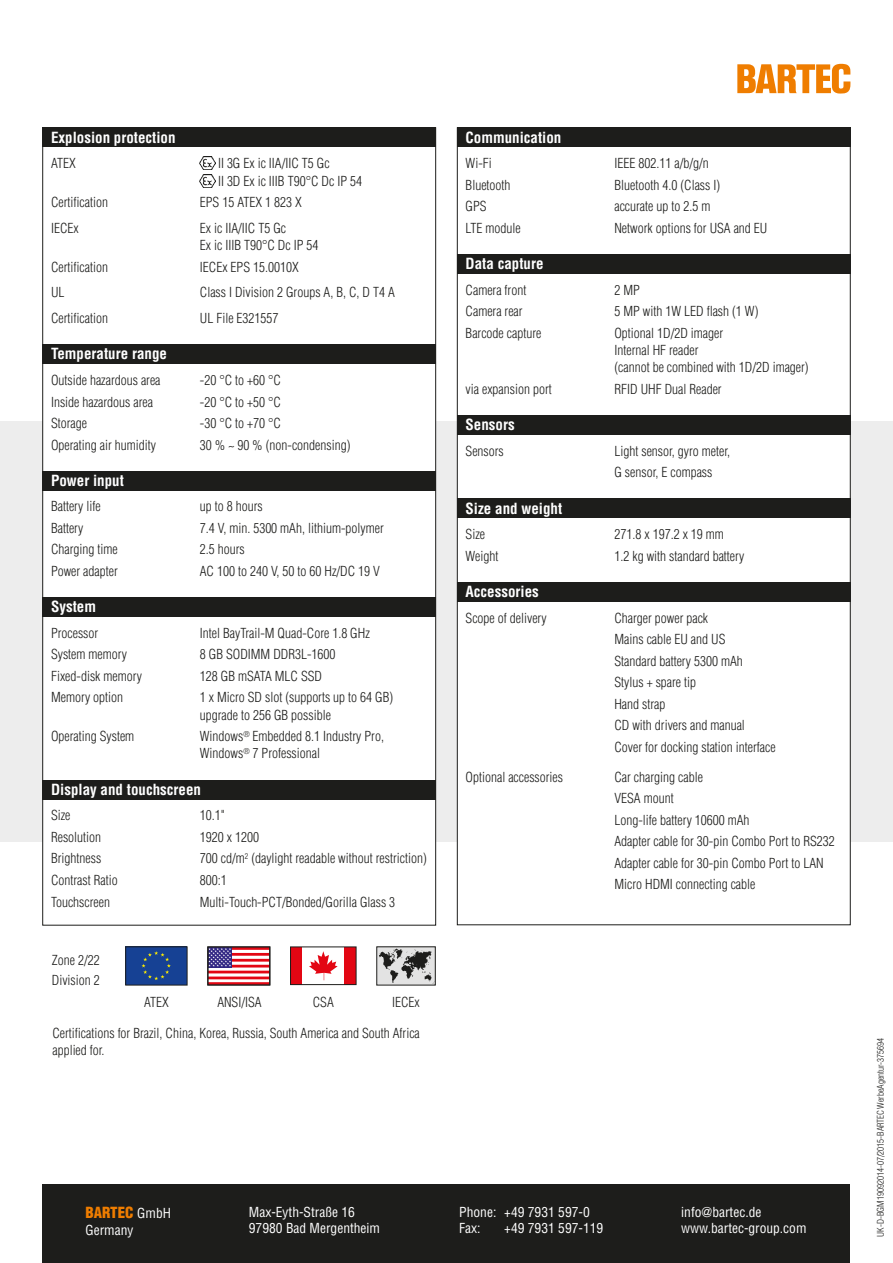
<style>
.page{position:relative;width:893px;height:1263px;background:#fff}
.page>*{position:absolute;margin:0;border:0;box-sizing:border-box;transform-origin:0 0}
.t1{font:700 condensed 15px "Helvetica";color:#fff}
.t2{font:900 condensed 15px "Helvetica";color:#ef7d00}
.t3{font:300 condensed 13.5px/21.5px "Helvetica";color:#1d1d1b}
.t4{font:condensed 13.5px/16.2px "Helvetica";color:#fff}
.t5{font:300 condensed 9px "Helvetica";color:#1d1d1b}
.s1{font-weight:400;font-size:13.5px;color:#fff}
</style>
<div class="page">
<div style="left:0;top:421px;width:893px;height:421px;background:#ededed"></div>
<svg style="left:737px;top:64px;width:113px;height:30px"></svg>
<div style="left:43px;top:128px;width:393px;height:797px;background:#fff"></div>
<div style="left:43px;top:471px;width:393px;height:19px;background:#1d1d1b"></div>
<div style="left:43px;top:128px;width:393px;height:19px;background:#1d1d1b"></div>
<img style="left:200px;top:157px;width:15px;height:13px">
<img style="left:200px;top:174px;width:15px;height:13px">
<div style="left:43px;top:344px;width:393px;height:20px;background:#1d1d1b"></div>
<div style="left:43px;top:597px;width:393px;height:20px;background:#1d1d1b"></div>
<div style="left:43px;top:780px;width:393px;height:19px;background:#1d1d1b"></div>
<div style="left:457px;top:128px;width:393px;height:797px;background:#fff"></div>
<div style="left:457px;top:128px;width:393px;height:19px;background:#1d1d1b"></div>
<div style="left:457px;top:254px;width:393px;height:20px;background:#1d1d1b"></div>
<div style="left:457px;top:498px;width:393px;height:20px;background:#1d1d1b"></div>
<div style="left:457px;top:582px;width:393px;height:20px;background:#1d1d1b"></div>
<div style="left:457px;top:415px;width:393px;height:20px;background:#1d1d1b"></div>
<div style="left:126px;top:947px;width:61px;height:38px;background:#164194"></div>
<svg style="left:142px;top:951px;width:29px;height:29px"></svg>
<img style="left:379px;top:949px;width:54px;height:34px">
<svg style="left:210px;top:952px;width:58px;height:28px"></svg>
<hr style="left:208px;top:947px;width:62px;height:3px;background:#e30613">
<hr style="left:208px;top:953px;width:62px;height:3px;background:#e30613">
<hr style="left:208px;top:959px;width:62px;height:2px;background:#e30613">
<hr style="left:208px;top:965px;width:62px;height:2px;background:#e30613">
<hr style="left:208px;top:971px;width:62px;height:2px;background:#e30613">
<hr style="left:208px;top:976px;width:62px;height:3px;background:#e30613">
<hr style="left:208px;top:982px;width:62px;height:3px;background:#e30613">
<svg style="left:210px;top:949px;width:22px;height:18px"></svg>
<svg style="left:210px;top:949px;width:21px;height:17px"></svg>
<div style="left:208px;top:947px;width:62px;height:38px;border:1px solid #1d1d1b"></div>
<div style="left:291px;top:947px;width:65px;height:37px;background:#e30613"></div>
<div style="left:303px;top:947px;width:41px;height:37px;background:#fff"></div>
<svg style="left:309px;top:951px;width:29px;height:29px"></svg>
<div style="left:290px;top:947px;width:66px;height:38px;border:1px solid #1d1d1b"></div>
<div style="left:42px;top:1184px;width:808px;height:79px;background:#1d1d1b"></div>
<p class="t1" style="left:51px;top:128px;width:126px">Explosion protection</p>
<p class="t3" style="left:51px;top:153px;width:26px">ATEX</p>
<p class="t3" style="left:218px;top:155px;width:146px;line-height:17.2px">II 3G Ex ic IIA/IIC T5 Gc<br>II 3D Ex ic IIIB T90°C Dc IP 54</p>
<p class="t3" style="left:51px;top:191px;width:58px">Certification</p>
<p class="t3" style="left:200px;top:191px;width:103px">EPS 15 ATEX 1 823 X</p>
<p class="t3" style="left:51px;top:217px;width:29px">IECEx</p>
<p class="t3" style="left:200px;top:219px;width:120px;line-height:17.2px">Ex ic IIA/IIC T5 Gc<br>Ex ic IIIB T90°C Dc IP 54</p>
<p class="t3" style="left:51px;top:256px;width:58px">Certification</p>
<p class="t3" style="left:200px;top:256px;width:100px">IECEx EPS 15.0010X</p>
<p class="t3" style="left:51px;top:282px;width:15px">UL</p>
<p class="t3" style="left:200px;top:282px;width:196px">Class I Division 2 Groups A, B, C, D T4 A</p>
<p class="t3" style="left:51px;top:307px;width:58px">Certification</p>
<p class="t3" style="left:200px;top:307px;width:80px">UL File E321557</p>
<p class="t1" style="left:51px;top:345px;width:117px">Temperature range</p>
<p class="t3" style="left:51px;top:369px;width:111px">Outside hazardous area</p>
<p class="t3" style="left:200px;top:369px;width:83px">-20 °C to +60 °C</p>
<p class="t3" style="left:51px;top:391px;width:103px">Inside hazardous area</p>
<p class="t3" style="left:200px;top:391px;width:83px">-20 °C to +50 °C</p>
<p class="t3" style="left:51px;top:412px;width:37px">Storage</p>
<p class="t3" style="left:200px;top:412px;width:83px">-30 °C to +70 °C</p>
<p class="t3" style="left:51px;top:434px;width:106px">Operating air humidity</p>
<p class="t3" style="left:200px;top:434px;width:152px">30 % ~ 90 % (non-condensing)</p>
<p class="t1" style="left:51px;top:471px;width:74px">Power input</p>
<p class="t3" style="left:51px;top:496px;width:51px">Battery life</p>
<p class="t3" style="left:200px;top:496px;width:64px">up to 8 hours</p>
<p class="t3" style="left:51px;top:517px;width:34px">Battery</p>
<p class="t3" style="left:200px;top:517px;width:185px">7.4 V, min. 5300 mAh, lithium-polymer</p>
<p class="t3" style="left:51px;top:539px;width:68px">Charging time</p>
<p class="t3" style="left:200px;top:539px;width:46px">2.5 hours</p>
<p class="t3" style="left:51px;top:560px;width:68px">Power adapter</p>
<p class="t3" style="left:200px;top:560px;width:182px">AC 100 to 240 V, 50 to 60 Hz/DC 19 V</p>
<p class="t1" style="left:51px;top:598px;width:46px">System</p>
<p class="t3" style="left:51px;top:622px;width:49px">Processor</p>
<p class="t3" style="left:200px;top:622px;width:171px">Intel BayTrail-M Quad-Core 1.8 GHz</p>
<p class="t3" style="left:51px;top:644px;width:78px">System memory</p>
<p class="t3" style="left:200px;top:644px;width:137px">8 GB SODIMM DDR3L-1600</p>
<p class="t3" style="left:51px;top:665px;width:92px">Fixed-disk memory</p>
<p class="t3" style="left:200px;top:665px;width:124px">128 GB mSATA MLC SSD</p>
<p class="t3" style="left:51px;top:687px;width:74px">Memory option</p>
<p class="t3" style="left:200px;top:689px;width:195px;line-height:17.2px">1 x Micro SD slot (supports up to 64 GB) upgrade to 256 GB possible</p>
<p class="t3" style="left:51px;top:725px;width:85px">Operating System</p>
<p class="t3" style="left:200px;top:728px;width:186px;line-height:17.2px">Windows<sup>®</sup> Embedded 8.1 Industry Pro,<br>Windows<sup>®</sup> 7 Professional</p>
<p class="t1" style="left:51px;top:780px;width:151px">Display and touchscreen</p>
<p class="t3" style="left:51px;top:805px;width:21px">Size</p>
<p class="t3" style="left:200px;top:805px;width:27px">10.1"</p>
<p class="t3" style="left:51px;top:826px;width:52px">Resolution</p>
<p class="t3" style="left:200px;top:826px;width:61px">1920 x 1200</p>
<p class="t3" style="left:51px;top:848px;width:52px">Brightness</p>
<p class="t3" style="left:200px;top:848px;width:228px">700 cd/m<sup>2</sup> (daylight readable without restriction)</p>
<p class="t3" style="left:51px;top:869px;width:68px">Contrast Ratio</p>
<p class="t3" style="left:200px;top:869px;width:28px">800:1</p>
<p class="t3" style="left:51px;top:891px;width:60px">Touchscreen</p>
<p class="t3" style="left:200px;top:891px;width:197px">Multi-Touch-PCT/Bonded/Gorilla Glass 3</p>
<p class="t3" style="left:52px;top:949px;width:49px;line-height:20.4px">Zone 2/22<br>Division 2</p>
<p class="t3" style="left:144px;top:991px;width:26px">ATEX</p>
<p class="t3" style="left:217px;top:991px;width:46px">ANSI/ISA</p>
<p class="t3" style="left:313px;top:991px;width:23px">CSA</p>
<p class="t3" style="left:392px;top:991px;width:29px">IECEx</p>
<p class="t1" style="left:466px;top:128px;width:97px">Communication</p>
<p class="t3" style="left:466px;top:153px;width:28px">Wi-Fi</p>
<p class="t3" style="left:614px;top:153px;width:96px">IEEE 802.11 a/b/g/n</p>
<p class="t3" style="left:466px;top:174px;width:46px">Bluetooth</p>
<p class="t3" style="left:614px;top:174px;width:107px">Bluetooth 4.0 (Class I)</p>
<p class="t3" style="left:466px;top:196px;width:23px">GPS</p>
<p class="t3" style="left:614px;top:196px;width:97px">accurate up to 2.5 m</p>
<p class="t3" style="left:466px;top:217px;width:57px">LTE module</p>
<p class="t3" style="left:614px;top:217px;width:154px">Network options for USA and EU</p>
<p class="t1" style="left:466px;top:254px;width:79px">Data capture</p>
<p class="t3" style="left:466px;top:279px;width:62px">Camera front</p>
<p class="t3" style="left:614px;top:279px;width:27px">2 MP</p>
<p class="t3" style="left:466px;top:301px;width:59px">Camera rear</p>
<p class="t3" style="left:614px;top:301px;width:145px">5 MP with 1W LED flash (1 W)</p>
<p class="t3" style="left:466px;top:322px;width:77px">Barcode capture</p>
<p class="t3" style="left:614px;top:324px;width:196px;line-height:17.2px">Optional 1D/2D imager<br>Internal HF reader<br>(cannot be combined with 1D/2D imager)</p>
<p class="t3" style="left:466px;top:378px;width:88px">via expansion port</p>
<p class="t3" style="left:614px;top:378px;width:109px">RFID UHF Dual Reader</p>
<p class="t1" style="left:466px;top:415px;width:51px">Sensors</p>
<p class="t3" style="left:466px;top:440px;width:40px">Sensors</p>
<p class="t3" style="left:614px;top:440px;width:117px">Light sensor, gyro meter,<br>G sensor, E compass</p>
<p class="t1" style="left:466px;top:499px;width:98px">Size and weight</p>
<p class="t3" style="left:466px;top:524px;width:21px">Size</p>
<p class="t3" style="left:614px;top:524px;width:111px">271.8 x 197.2 x 19 mm</p>
<p class="t3" style="left:466px;top:545px;width:34px">Weight</p>
<p class="t3" style="left:614px;top:545px;width:131px">1.2 kg with standard battery</p>
<p class="t1" style="left:466px;top:582px;width:75px">Accessories</p>
<p class="t3" style="left:466px;top:607px;width:83px">Scope of delivery</p>
<p class="t3" style="left:614px;top:607px;width:163px">Charger power pack<br>Mains cable EU and US<br>Standard battery 5300 mAh<br>Stylus + spare tip<br>Hand strap<br>CD with drivers and manual<br>Cover for docking station interface</p>
<p class="t3" style="left:466px;top:766px;width:99px">Optional accessories</p>
<p class="t3" style="left:614px;top:766px;width:222px">Car charging cable<br>VESA mount<br>Long-life battery 10600 mAh<br>Adapter cable for 30-pin Combo Port to RS232<br>Adapter cable for 30-pin Combo Port to LAN<br>Micro HDMI connecting cable</p>
<p class="t3" style="left:52px;top:1024px;width:369px;line-height:17.2px">Certifications for Brazil, China, Korea, Russia, South America and South Africa applied for.</p>
<p class="t5" style="left:875px;top:1237px;width:201px;rotate:-90deg">UK-D-BGM19092014-07/2015-BARTECWerbeAgentur-375694</p>
<p class="t4" style="left:249px;top:1204px;width:133px">Max-Eyth-Straße 16<br>97980 Bad Mergentheim</p>
<p class="t4" style="left:459px;top:1204px;width:132px">Phone: +49 7931 597-0<br>Fax:</p>
<p class="t2" style="left:85px;top:1203px;width:87px">BARTEC <span class="s1">GmbH</span></p>
<p class="t4" style="left:85px;top:1221px;width:49px">Germany</p>
<p class="t4" style="left:681px;top:1204px;width:127px">info@bartec.de www.bartec-group.com</p>
<p class="t4" style="left:504px;top:1220px;width:100px">+49 7931 597-119</p>
</div>
